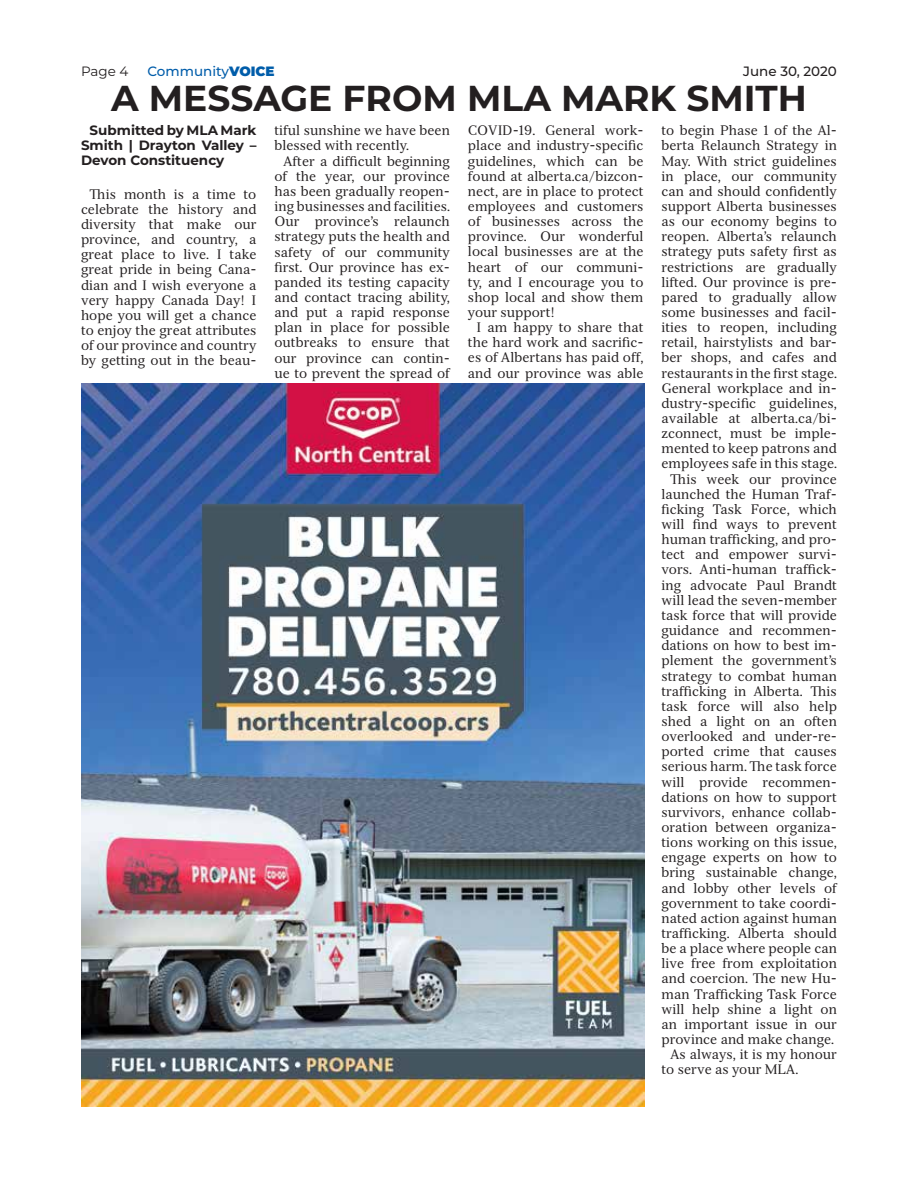
<style>
.page{position:relative;width:918px;height:1188px;background:#fff}
.page>*{position:absolute;margin:0;border:0;box-sizing:border-box;transform-origin:0 0}
.t1{font:700 36px "Montserrat";color:#231f20}
.t2{font:13.5px/15.1px "Serif 12 Beta";color:#231f20;text-align:justify}
.t3{font:700 13.5px/15px "Montserrat";color:#231f20;text-align:justify}
.t4{font:500 13.5px "Montserrat";color:#005daa}
.t5{font:500 13.5px "Montserrat";color:#231f20}
.t6{font:13.5px "Montserrat";color:#231f20}
.s1{font-weight:900}
</style>
<div class="page">
<img style="left:81px;top:383px;width:564px;height:724px">
<p class="t6" style="left:81px;top:62px;width:49px">Page 4</p>
<p class="t4" style="left:147px;top:62px;width:129px">Community<span class="s1">VOICE</span></p>
<h1 class="t1" style="left:111px;top:73px;width:697px">A MESSAGE FROM MLA MARK SMITH</h1>
<p class="t3" style="left:81px;top:122px;width:177px;text-indent:9px">Submitted by MLA Mark Smith | Drayton Valley – Devon Constituency</p>
<p class="t2" style="left:81px;top:186px;width:177px;text-indent:9px">This month is a time to celebrate the history and diversity that make our province, and country, a great place to live. I take great pride in being Cana&shy;dian and I wish everyone a very happy Canada Day! I hope you will get a chance to enjoy the great attributes of our province and country by getting out in the beau-</p>
<p class="t5" style="left:743px;top:62px;width:95px">June 30, 2020</p>
<p class="t2" style="left:661px;top:123px;width:177px">to begin Phase 1 of the Al-</p>
<p class="t2" style="left:661px;top:138px;width:177px">berta Relaunch Strategy in</p>
<p class="t2" style="left:661px;top:153px;width:177px">May. With strict guidelines</p>
<p class="t2" style="left:661px;top:168px;width:177px">in place, our community</p>
<p class="t2" style="left:661px;top:184px;width:177px">can and should confidently</p>
<p class="t2" style="left:661px;top:199px;width:177px">support Alberta businesses</p>
<p class="t2" style="left:661px;top:214px;width:177px">as our economy begins to</p>
<p class="t2" style="left:661px;top:229px;width:177px">reopen. Alberta’s relaunch</p>
<p class="t2" style="left:661px;top:244px;width:177px">strategy puts safety first as</p>
<p class="t2" style="left:661px;top:259px;width:177px">restrictions are gradually</p>
<p class="t2" style="left:661px;top:274px;width:177px">lifted. Our province is pre-</p>
<p class="t2" style="left:661px;top:290px;width:177px">pared to gradually allow</p>
<p class="t2" style="left:661px;top:305px;width:177px">some businesses and facil-</p>
<p class="t2" style="left:661px;top:320px;width:177px">ities to reopen, including</p>
<p class="t2" style="left:661px;top:335px;width:177px">retail, hairstylists and bar-</p>
<p class="t2" style="left:661px;top:350px;width:177px">ber shops, and cafes and</p>
<p class="t2" style="left:661px;top:365px;width:177px">restaurants in the first stage.</p>
<p class="t2" style="left:661px;top:380px;width:177px">General workplace and in-</p>
<p class="t2" style="left:661px;top:396px;width:177px">dustry-specific guidelines,</p>
<p class="t2" style="left:661px;top:411px;width:177px">available at alberta.ca/bi-</p>
<p class="t2" style="left:661px;top:426px;width:177px">zconnect, must be imple-</p>
<p class="t2" style="left:661px;top:441px;width:177px">mented to keep patrons and</p>
<p class="t2" style="left:661px;top:456px;width:177px">employees safe in this stage.</p>
<p class="t2" style="left:670px;top:471px;width:168px">This week our province</p>
<p class="t2" style="left:661px;top:486px;width:177px">launched the Human Traf-</p>
<p class="t2" style="left:661px;top:502px;width:177px">ficking Task Force, which</p>
<p class="t2" style="left:661px;top:517px;width:177px">will find ways to prevent</p>
<p class="t2" style="left:661px;top:532px;width:177px">human trafficking, and pro-</p>
<p class="t2" style="left:661px;top:547px;width:177px">tect and empower survi-</p>
<p class="t2" style="left:661px;top:562px;width:177px">vors. Anti-human traffick-</p>
<p class="t2" style="left:661px;top:577px;width:177px">ing advocate Paul Brandt</p>
<p class="t2" style="left:661px;top:593px;width:177px">will lead the seven-member</p>
<p class="t2" style="left:661px;top:608px;width:177px">task force that will provide</p>
<p class="t2" style="left:661px;top:623px;width:177px">guidance and recommen-</p>
<p class="t2" style="left:661px;top:638px;width:177px">dations on how to best im-</p>
<p class="t2" style="left:661px;top:653px;width:177px">plement the government’s</p>
<p class="t2" style="left:661px;top:668px;width:177px">strategy to combat human</p>
<p class="t2" style="left:661px;top:683px;width:177px">trafficking in Alberta. This</p>
<p class="t2" style="left:661px;top:699px;width:177px">task force will also help</p>
<p class="t2" style="left:661px;top:714px;width:177px">shed a light on an often</p>
<p class="t2" style="left:661px;top:729px;width:177px">overlooked and under-re-</p>
<p class="t2" style="left:661px;top:744px;width:177px">ported crime that causes</p>
<p class="t2" style="left:661px;top:759px;width:177px">serious harm. The task force</p>
<p class="t2" style="left:661px;top:774px;width:177px">will provide recommen-</p>
<p class="t2" style="left:661px;top:789px;width:177px">dations on how to support</p>
<p class="t2" style="left:661px;top:805px;width:177px">survivors, enhance collab-</p>
<p class="t2" style="left:661px;top:820px;width:177px">oration between organiza-</p>
<p class="t2" style="left:661px;top:835px;width:177px">tions working on this issue,</p>
<p class="t2" style="left:661px;top:850px;width:177px">engage experts on how to</p>
<p class="t2" style="left:661px;top:865px;width:177px">bring sustainable change,</p>
<p class="t2" style="left:661px;top:880px;width:177px">and lobby other levels of</p>
<p class="t2" style="left:661px;top:895px;width:177px">government to take coordi-</p>
<p class="t2" style="left:661px;top:911px;width:177px">nated action against human</p>
<p class="t2" style="left:661px;top:926px;width:177px">trafficking. Alberta should</p>
<p class="t2" style="left:661px;top:941px;width:177px">be a place where people can</p>
<p class="t2" style="left:661px;top:956px;width:177px">live free from exploitation</p>
<p class="t2" style="left:661px;top:971px;width:177px">and coercion. The new Hu-</p>
<p class="t2" style="left:661px;top:986px;width:177px">man Trafficking Task Force</p>
<p class="t2" style="left:661px;top:1001px;width:177px">will help shine a light on</p>
<p class="t2" style="left:661px;top:1017px;width:177px">an important issue in our</p>
<p class="t2" style="left:661px;top:1032px;width:174px">province and make change.</p>
<p class="t2" style="left:670px;top:1047px;width:168px">As always, it is my honour</p>
<p class="t2" style="left:661px;top:1062px;width:138px">to serve as your MLA.</p>
<p class="t2" style="left:274px;top:123px;width:177px">tiful sunshine we have been blessed with recently.</p>
<p class="t2" style="left:274px;top:153px;width:177px;text-indent:9px">After a difficult beginning of the year, our province has been gradually reopen&shy;ing businesses and facilities.<br>Our province’s relaunch strategy puts the health and safety of our community first. Our province has ex&shy;panded its testing capacity and contact tracing ability, and put a rapid response plan in place for possible outbreaks to ensure that our province can contin&shy;ue to prevent the spread of</p>
<p class="t2" style="left:468px;top:123px;width:177px">COVID-19. General work&shy;place and industry-specific guidelines, which can be found at alberta.ca/bizcon&shy;nect, are in place to protect employees and customers of businesses across the province. Our wonderful local businesses are at the heart of our communi&shy;ty, and I encourage you to shop local and show them your support!</p>
<p class="t2" style="left:468px;top:320px;width:177px;text-indent:9px">I am happy to share that the hard work and sacrific&shy;es of Albertans has paid off, and our province was able</p>
</div>
